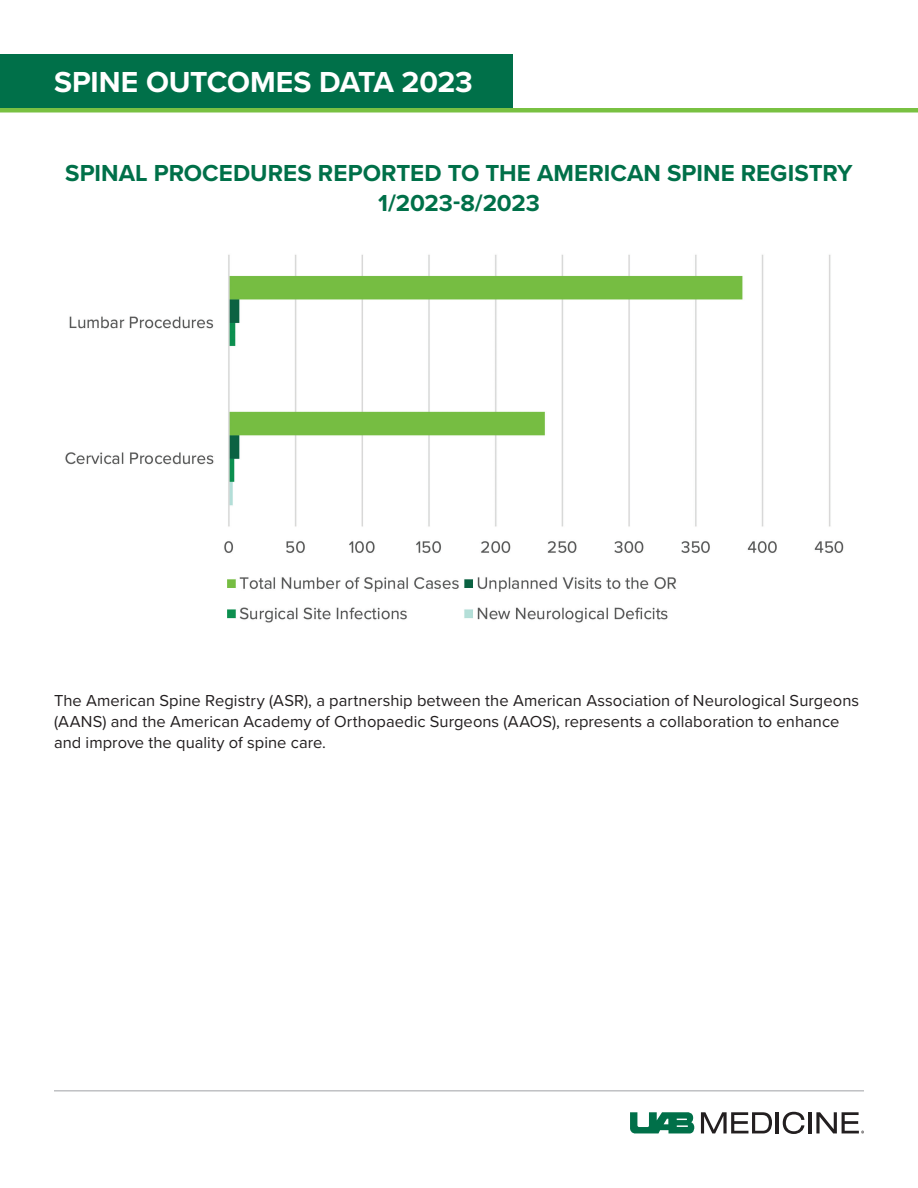
<style>
.page{position:relative;width:918px;height:1188px;background:#fff}
.page>*{position:absolute;margin:0;border:0;box-sizing:border-box;transform-origin:0 0}
.t1{font:700 30px "Proxima Nova";letter-spacing:-.005em;color:#fff}
.t2{font:700 24px/30px "Proxima Nova";color:#007049;text-align:center}
.t3{font:16.5px/21px "Proxima Nova";letter-spacing:.005em;color:#231f20}
</style>
<div class="page">
<div style="left:0;top:54px;width:513px;height:54px;background:#007049"></div>
<hr style="left:0;top:108px;width:918px;height:4px;background:#79c142">
<img style="left:65px;top:254px;width:779px;height:369px">
<svg style="left:630px;top:1112px;width:64px;height:22px"></svg>
<svg style="left:701px;top:1112px;width:71px;height:21px"></svg>
<hr style="left:776px;top:1112px;width:3px;height:21px;background:#231f20">
<svg style="left:783px;top:1112px;width:21px;height:22px"></svg>
<hr style="left:808px;top:1112px;width:3px;height:21px;background:#231f20">
<svg style="left:816px;top:1112px;width:48px;height:21px"></svg>
<hr style="left:54px;top:1090px;width:810px;height:1px;background:#a0a1a5">
<h1 class="t1" style="left:54px;top:59px;width:420px">SPINE OUTCOMES DATA 2023</h1>
<h2 class="t2" style="left:65px;top:157px;width:789px">SPINAL PROCEDURES REPORTED TO THE AMERICAN SPINE REGISTRY<br>1/2023-8/2023</h2>
<p class="t3" style="left:54px;top:690px;width:807px">The American Spine Registry (ASR), a partnership between the American Association of Neurological Surgeons (AANS) and the American Academy of Orthopaedic Surgeons (AAOS), represents a collaboration to enhance and improve the quality of spine care.</p>
</div>
